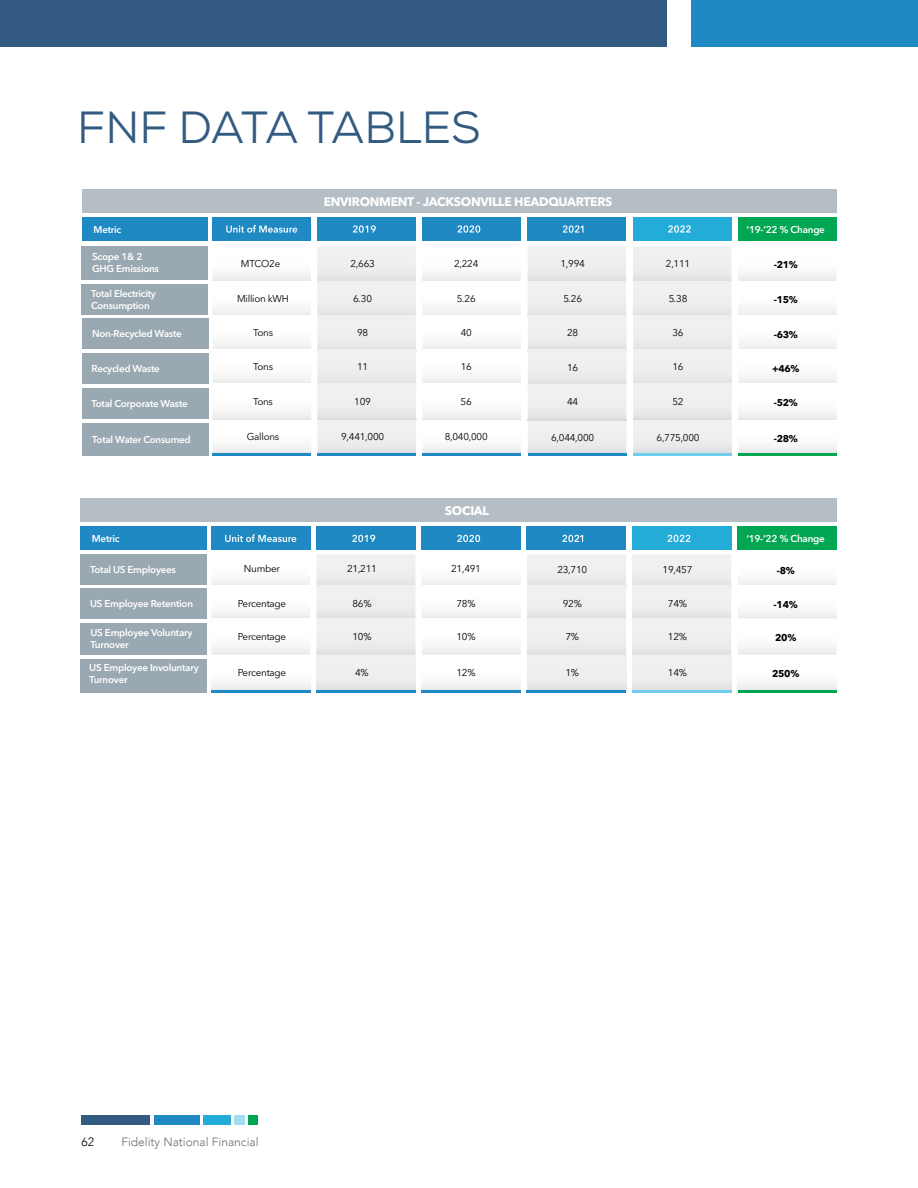
<style>
.page{position:relative;width:918px;height:1188px;background:#fff}
.page>*{position:absolute;margin:0;border:0;box-sizing:border-box;transform-origin:0 0}
.t1{font:45px "Nexa";letter-spacing:-.005em;color:#335b82}
.t2{font:700 12.3px "Avenir Next";letter-spacing:-.025em;color:#fff}
.t3{font:300 12px "Avenir";color:#6d6e71}
.t4{font:300 12px "Avenir";color:#000}
.t5{font:600 9.9px/11.9px "Avenir Next";letter-spacing:-.025em;color:#fff}
.t6{font:9.9px "Avenir Next";letter-spacing:-.025em;color:#000}
.t7{font:700 9.9px "Avenir Next";letter-spacing:-.025em;color:#000}
.t8{font:600 9.75px/11.9px "Avenir Next";letter-spacing:-.025em;color:#fff}
.t9{font:9.75px "Avenir Next";letter-spacing:-.025em;color:#000}
.t10{font:700 9.75px "Avenir Next";letter-spacing:-.025em;color:#000}
</style>
<div class="page">
<div style="left:0;top:0;width:667px;height:46px;background:#335b82"></div>
<div style="left:691px;top:0;width:227px;height:46px;background:#1e89c3"></div>
<div style="left:81px;top:1115px;width:69px;height:10px;background:#335b82"></div>
<div style="left:154px;top:1115px;width:45px;height:10px;background:#1e89c3"></div>
<div style="left:203px;top:1115px;width:27px;height:10px;background:#24acd9"></div>
<div style="left:234px;top:1115px;width:11px;height:10px;background:#a1ddf1"></div>
<div style="left:248px;top:1115px;width:9px;height:10px;background:#00a651"></div>
<div style="left:82px;top:189px;width:755px;height:24px;background:#b5bec4"></div>
<div style="left:212px;top:217px;width:99px;height:24px;background:#1e89c3"></div>
<div style="left:82px;top:285px;width:126px;height:30px;background:#99a8b1"></div>
<div style="left:82px;top:319px;width:126px;height:30px;background:#99a8b1"></div>
<div style="left:82px;top:353px;width:126px;height:30px;background:#99a8b1"></div>
<div style="left:82px;top:423px;width:126px;height:32px;background:#99a8b1"></div>
<div style="left:317px;top:217px;width:99px;height:24px;background:#1e89c3"></div>
<div style="left:422px;top:217px;width:99px;height:24px;background:#1e89c3"></div>
<div style="left:738px;top:217px;width:99px;height:24px;background:#00a651"></div>
<hr style="left:213px;top:453px;width:98px;height:3px;background:#1e89c3">
<hr style="left:318px;top:453px;width:98px;height:3px;background:#1e89c3">
<hr style="left:423px;top:453px;width:98px;height:3px;background:#1e89c3">
<hr style="left:738px;top:453px;width:99px;height:3px;background:#00a651">
<svg style="left:226px;top:225px;width:71px;height:8px"></svg>
<div style="left:82px;top:217px;width:126px;height:24px;background:#1e89c3"></div>
<svg style="left:353px;top:225px;width:23px;height:8px"></svg>
<svg style="left:457px;top:225px;width:23px;height:8px"></svg>
<div style="left:633px;top:217px;width:98px;height:24px;background:#24acd9"></div>
<hr style="left:633px;top:453px;width:99px;height:3px;background:#70cfee">
<svg style="left:668px;top:225px;width:23px;height:8px"></svg>
<div style="left:82px;top:246px;width:126px;height:34px;background:#99a8b1"></div>
<div style="left:82px;top:388px;width:126px;height:30px;background:#99a8b1"></div>
<div style="left:527px;top:217px;width:99px;height:24px;background:#1e89c3"></div>
<hr style="left:528px;top:454px;width:98px;height:2px;background:#1e89c3">
<svg style="left:563px;top:225px;width:20px;height:8px"></svg>
<div style="left:80px;top:498px;width:757px;height:24px;background:#b5bec4"></div>
<div style="left:211px;top:527px;width:99px;height:23px;background:#1e89c3"></div>
<div style="left:80px;top:554px;width:127px;height:31px;background:#99a8b1"></div>
<div style="left:80px;top:589px;width:127px;height:30px;background:#99a8b1"></div>
<img style="left:211px;top:611px;width:99px;height:80px">
<div style="left:80px;top:659px;width:127px;height:34px;background:#99a8b1"></div>
<img style="left:316px;top:587px;width:99px;height:104px">
<img style="left:422px;top:611px;width:99px;height:80px">
<img style="left:738px;top:611px;width:99px;height:80px">
<div style="left:316px;top:527px;width:100px;height:23px;background:#1e89c3"></div>
<div style="left:422px;top:527px;width:99px;height:23px;background:#1e89c3"></div>
<div style="left:738px;top:527px;width:99px;height:23px;background:#00a651"></div>
<hr style="left:211px;top:691px;width:99px;height:2px;background:#1e89c3">
<hr style="left:316px;top:691px;width:99px;height:2px;background:#1e89c3">
<hr style="left:422px;top:691px;width:99px;height:2px;background:#1e89c3">
<hr style="left:738px;top:691px;width:99px;height:2px;background:#00a651">
<svg style="left:225px;top:534px;width:71px;height:8px"></svg>
<div style="left:80px;top:527px;width:126px;height:23px;background:#1e89c3"></div>
<svg style="left:352px;top:535px;width:23px;height:7px"></svg>
<svg style="left:457px;top:535px;width:23px;height:7px"></svg>
<div style="left:632px;top:527px;width:99px;height:23px;background:#24acd9"></div>
<hr style="left:632px;top:691px;width:99px;height:2px;background:#70cfee">
<svg style="left:668px;top:535px;width:22px;height:7px"></svg>
<div style="left:80px;top:624px;width:127px;height:31px;background:#99a8b1"></div>
<img style="left:527px;top:587px;width:99px;height:104px">
<div style="left:527px;top:527px;width:99px;height:23px;background:#1e89c3"></div>
<hr style="left:527px;top:691px;width:99px;height:2px;background:#1e89c3">
<svg style="left:562px;top:535px;width:21px;height:7px"></svg>
<h1 class="t1" style="left:77px;top:99px;width:405px">FNF DATA TABLES</h1>
<p class="t2" style="left:324px;top:191px;width:290px">ENVIRONMENT - JACKSONVILLE HEADQUARTERS</p>
<p class="t8" style="left:94px;top:223px;width:29px">Metric</p>
<p class="t8" style="left:747px;top:223px;width:80px">‘19-’22 % Change</p>
<p class="t8" style="left:92px;top:251px;width:68px">Scope 1&amp; 2<br>GHG Emissions</p>
<p class="t8" style="left:91px;top:288px;width:66px">Total Electricity<br>Consumption</p>
<p class="t8" style="left:92px;top:328px;width:91px">Non-Recycled Waste</p>
<p class="t8" style="left:92px;top:362px;width:70px">Recycled Waste</p>
<p class="t9" style="left:241px;top:256px;width:41px">MTCO2e</p>
<p class="t9" style="left:237px;top:290px;width:53px">Million kWH</p>
<p class="t9" style="left:253px;top:325px;width:21px">Tons</p>
<p class="t9" style="left:253px;top:359px;width:21px">Tons</p>
<p class="t9" style="left:350px;top:256px;width:26px">2,663</p>
<p class="t9" style="left:353px;top:290px;width:20px">6.30</p>
<p class="t9" style="left:357px;top:325px;width:13px">98</p>
<p class="t9" style="left:357px;top:359px;width:13px">11</p>
<p class="t9" style="left:454px;top:256px;width:26px">2,224</p>
<p class="t9" style="left:457px;top:290px;width:20px">5.26</p>
<p class="t9" style="left:461px;top:325px;width:13px">40</p>
<p class="t9" style="left:461px;top:359px;width:13px">16</p>
<p class="t9" style="left:561px;top:256px;width:26px">1,994</p>
<p class="t9" style="left:666px;top:256px;width:26px">2,111</p>
<p class="t9" style="left:563px;top:291px;width:20px">5.26</p>
<p class="t9" style="left:669px;top:290px;width:20px">5.38</p>
<p class="t9" style="left:567px;top:325px;width:13px">28</p>
<p class="t9" style="left:567px;top:359px;width:13px">16</p>
<p class="t9" style="left:672px;top:325px;width:13px">36</p>
<p class="t9" style="left:672px;top:359px;width:13px">16</p>
<p class="t10" style="left:774px;top:257px;width:26px">-21%</p>
<p class="t10" style="left:774px;top:291px;width:26px">-15%</p>
<p class="t10" style="left:774px;top:326px;width:26px">-63%</p>
<p class="t10" style="left:772px;top:360px;width:29px">+46%</p>
<p class="t8" style="left:91px;top:397px;width:98px">Total Corporate Waste</p>
<p class="t9" style="left:253px;top:394px;width:21px">Tons</p>
<p class="t9" style="left:354px;top:394px;width:18px">109</p>
<p class="t9" style="left:461px;top:394px;width:13px">56</p>
<p class="t9" style="left:567px;top:394px;width:13px">44</p>
<p class="t10" style="left:774px;top:395px;width:26px">-52%</p>
<p class="t8" style="left:92px;top:433px;width:100px">Total Water Consumed</p>
<p class="t9" style="left:672px;top:394px;width:13px">52</p>
<p class="t9" style="left:247px;top:429px;width:34px">Gallons</p>
<p class="t9" style="left:341px;top:429px;width:45px">9,441,000</p>
<p class="t9" style="left:445px;top:429px;width:45px">8,040,000</p>
<p class="t9" style="left:657px;top:429px;width:45px">6,775,000</p>
<p class="t9" style="left:551px;top:429px;width:45px">6,044,000</p>
<p class="t10" style="left:774px;top:430px;width:26px">-28%</p>
<p class="t2" style="left:445px;top:501px;width:46px">SOCIAL</p>
<p class="t5" style="left:92px;top:532px;width:29px">Metric</p>
<p class="t5" style="left:746px;top:532px;width:80px">‘19-’22 % Change</p>
<p class="t5" style="left:90px;top:564px;width:87px">Total US Employees</p>
<p class="t5" style="left:90px;top:598px;width:105px">US Employee Retention</p>
<p class="t6" style="left:244px;top:561px;width:38px">Number</p>
<p class="t6" style="left:238px;top:595px;width:50px">Percentage</p>
<p class="t6" style="left:347px;top:561px;width:31px">21,211</p>
<p class="t6" style="left:352px;top:595px;width:21px">86%</p>
<p class="t6" style="left:451px;top:561px;width:31px">21,491</p>
<p class="t6" style="left:456px;top:595px;width:21px">78%</p>
<p class="t6" style="left:557px;top:561px;width:31px">23,710</p>
<p class="t6" style="left:563px;top:595px;width:21px">92%</p>
<p class="t6" style="left:663px;top:561px;width:31px">19,457</p>
<p class="t6" style="left:668px;top:595px;width:21px">74%</p>
<p class="t7" style="left:777px;top:562px;width:20px">-8%</p>
<p class="t7" style="left:774px;top:596px;width:26px">-14%</p>
<p class="t5" style="left:90px;top:627px;width:104px">US Employee Voluntary<br>Turnover</p>
<p class="t5" style="left:89px;top:661px;width:111px">US Employee Involuntary<br>Turnover</p>
<p class="t6" style="left:238px;top:628px;width:50px">Percentage</p>
<p class="t6" style="left:238px;top:664px;width:50px">Percentage</p>
<p class="t6" style="left:352px;top:628px;width:21px">10%</p>
<p class="t6" style="left:355px;top:664px;width:15px">4%</p>
<p class="t6" style="left:456px;top:628px;width:21px">10%</p>
<p class="t6" style="left:456px;top:664px;width:21px">12%</p>
<p class="t6" style="left:565px;top:628px;width:15px">7%</p>
<p class="t6" style="left:565px;top:664px;width:15px">1%</p>
<p class="t6" style="left:668px;top:628px;width:21px">12%</p>
<p class="t6" style="left:668px;top:664px;width:21px">14%</p>
<p class="t7" style="left:775px;top:629px;width:23px">20%</p>
<p class="t7" style="left:772px;top:665px;width:29px">250%</p>
<p class="t4" style="left:82px;top:1135px;width:14px">62</p>
<p class="t3" style="left:121px;top:1135px;width:139px">Fidelity National Financial</p>
</div>
